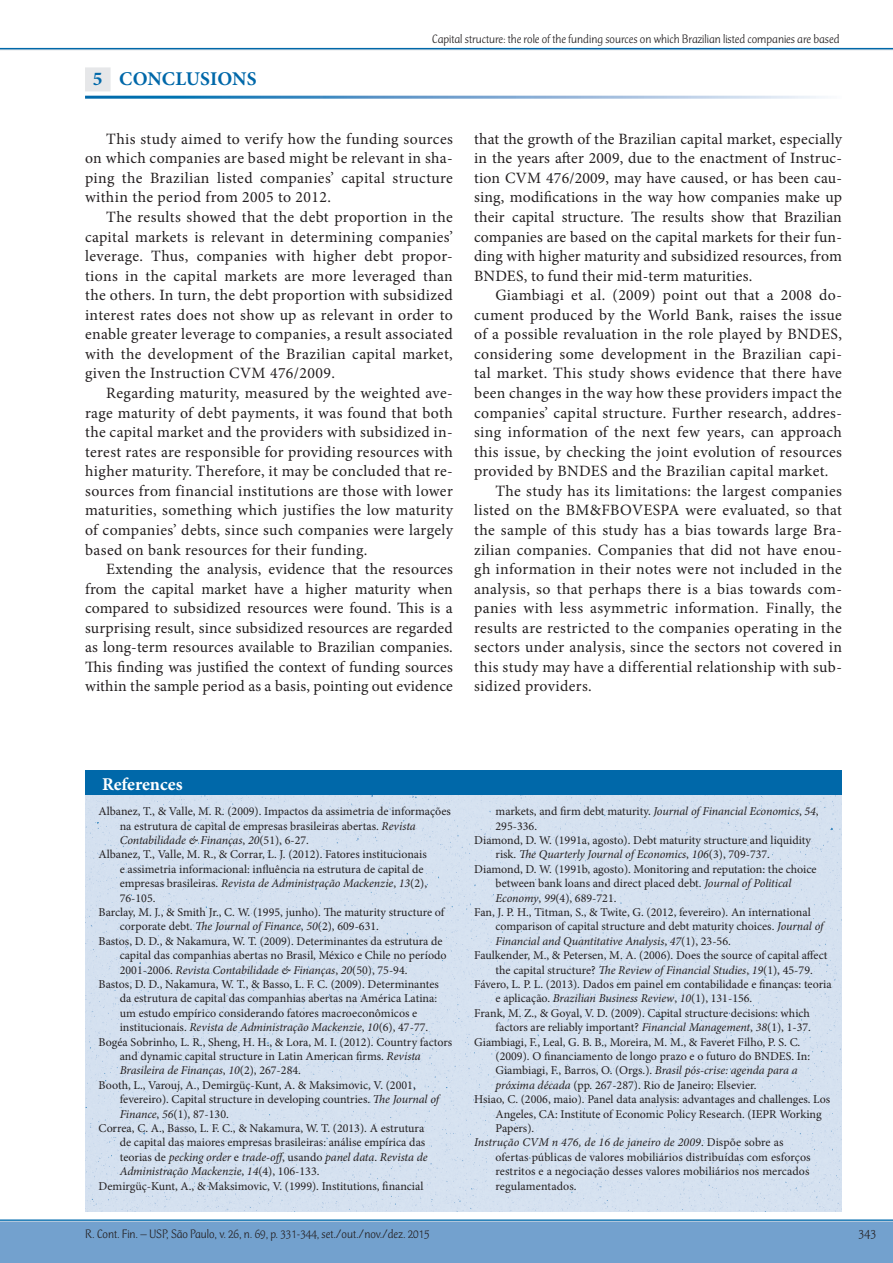
<style>
.page{position:relative;width:893px;height:1263px;background:#fff}
.page>*{position:absolute;margin:0;border:0;box-sizing:border-box;transform-origin:0 0}
._02-Sub-Peso_1{font:700 19.5px "Minion Pro";color:#0068a9}
._04-Referencias-Tit{font:700 18px "Minion Pro";letter-spacing:-.005em;color:#fff}
._02-Text-miolo{font:15.75px/19.5px "Minion Pro";letter-spacing:.02em;color:#231f20;text-align:justify}
.t1{font:300 13.5px "CT Mercurius Std";color:#231f20}
.t2{font:300 12.75px "CT Mercurius Std";color:#231f20}
._04-Sub-Ref-Bibliogr{font:12px/14.4px "Minion Pro";color:#231f20}
.s1{font-style:italic}
</style>
<div class="page">
<hr style="left:0;top:49px;width:893px;height:1px;background:#e6e7e9">
<hr style="left:0;top:48px;width:893px;height:1px;background:#0068a9">
<div style="left:0;top:1221px;width:893px;height:42px;background:#73a1ce"></div>
<hr style="left:0;top:1219px;width:893px;height:2px;background:#1c7bb7">
<div style="left:85px;top:795px;width:757px;height:417px;background:#d5e1f0"></div>
<div style="left:85px;top:770px;width:757px;height:25px;background:#0068a9"></div>
<div style="left:85px;top:67px;width:26px;height:24px;background:#e6e7e9"></div>
<p class="_02-Sub-Peso_1" style="left:93px;top:65px;width:165px">5 CONCLUSIONS</p>
<p class="t2" style="left:432px;top:32px;width:409px">Capital structure: the role of the funding sources on which Brazilian listed companies are based</p>
<p class="_02-Text-miolo" style="left:85px;top:129px;width:369px;text-indent:21px">This study aimed to verify how the funding sources on which companies are based might be relevant in sha&shy;ping the Brazilian listed companies’ capital structure within the period from 2005 to 2012.</p>
<p class="_02-Text-miolo" style="left:85px;top:207px;width:369px;text-indent:21px">The results showed that the debt proportion in the capital markets is relevant in determining companies’ leverage. Thus, companies with higher debt propor&shy;tions in the capital markets are more leveraged than the others. In turn, the debt proportion with subsidized interest rates does not show up as relevant in order to enable greater leverage to companies, a result associated with the development of the Brazilian capital market, given the Instruction CVM 476/2009.</p>
<p class="_02-Text-miolo" style="left:85px;top:383px;width:369px;text-indent:21px">Regarding maturity, measured by the weighted ave&shy;rage maturity of debt payments, it was found that both the capital market and the providers with subsidized in&shy;terest rates are responsible for providing resources with higher maturity. Therefore, it may be concluded that re&shy;sources from financial institutions are those with lower maturities, something which justifies the low maturity of companies’ debts, since such companies were largely based on bank resources for their funding.</p>
<p class="_02-Text-miolo" style="left:85px;top:559px;width:369px;text-indent:21px">Extending the analysis, evidence that the resources from the capital market have a higher maturity when compared to subsidized resources were found. This is a surprising result, since subsidized resources are regarded as long-term resources available to Brazilian companies.<br>This finding was justified the context of funding sources within the sample period as a basis, pointing out evidence</p>
<p class="_02-Text-miolo" style="left:474px;top:129px;width:369px">that the growth of the Brazilian capital market, especially in the years after 2009, due to the enactment of Instruc&shy;tion CVM 476/2009, may have caused, or has been cau&shy;sing, modifications in the way how companies make up their capital structure. The results show that Brazilian companies are based on the capital markets for their fun&shy;ding with higher maturity and subsidized resources, from BNDES, to fund their mid-term maturities.</p>
<p class="_02-Text-miolo" style="left:474px;top:285px;width:369px;text-indent:21px">Giambiagi et al. (2009) point out that a 2008 do&shy;cument produced by the World Bank, raises the issue of a possible revaluation in the role played by BNDES, considering some development in the Brazilian capi&shy;tal market. This study shows evidence that there have been changes in the way how these providers impact the companies’ capital structure. Further research, addres&shy;sing information of the next few years, can approach this issue, by checking the joint evolution of resources provided by BNDES and the Brazilian capital market.</p>
<p class="_02-Text-miolo" style="left:474px;top:481px;width:369px;text-indent:21px">The study has its limitations: the largest companies listed on the BM&amp;FBOVESPA were evaluated, so that the sample of this study has a bias towards large Bra&shy;zilian companies. Companies that did not have enou&shy;gh information in their notes were not included in the analysis, so that perhaps there is a bias towards com&shy;panies with less asymmetric information. Finally, the results are restricted to the companies operating in the sectors under analysis, since the sectors not covered in this study may have a differential relationship with sub&shy;sidized providers.</p>
<p class="_04-Referencias-Tit" style="left:102px;top:771px;width:82px">References</p>
<p class="_04-Sub-Ref-Bibliogr" style="left:120px;top:804px;width:333px;text-indent:-21px">Albanez, T., &amp; Valle, M. R. (2009). Impactos da assimetria de informações na estrutura de capital de empresas brasileiras abertas. <span class="s1">Revista<br>Contabilidade &amp; Finanças</span>, <span class="s1">20</span>(51), 6-27.</p>
<p class="_04-Sub-Ref-Bibliogr" style="left:120px;top:847px;width:309px;text-indent:-21px">Albanez, T., Valle, M. R., &amp; Corrar, L. J. (2012). Fatores institucionais e assimetria informacional: influência na estrutura de capital de empresas brasileiras. <span class="s1">Revista de Administração Mackenzie</span>, <span class="s1">13</span>(2), 76-105.</p>
<p class="_04-Sub-Ref-Bibliogr" style="left:120px;top:905px;width:326px;text-indent:-21px">Barclay, M. J., &amp; Smith Jr., C. W. (1995, junho). The maturity structure of corporate debt. <span class="s1">The Journal of Finance</span>, <span class="s1">50</span>(2), 609-631.</p>
<p class="_04-Sub-Ref-Bibliogr" style="left:120px;top:934px;width:328px;text-indent:-21px">Bastos, D. D., &amp; Nakamura, W. T. (2009). Determinantes da estrutura de capital das companhias abertas no Brasil, México e Chile no período<br>2001-2006. <span class="s1">Revista Contabilidade &amp; Finanças</span>, <span class="s1">20</span>(50), 75-94.</p>
<p class="_04-Sub-Ref-Bibliogr" style="left:120px;top:977px;width:321px;text-indent:-21px">Bastos, D. D., Nakamura, W. T., &amp; Basso, L. F. C. (2009). Determinantes da estrutura de capital das companhias abertas na América Latina: um estudo empírico considerando fatores macroeconômicos e institucionais. <span class="s1">Revista de Administração Mackenzie</span>, <span class="s1">10</span>(6), 47-77.</p>
<p class="_04-Sub-Ref-Bibliogr" style="left:120px;top:1034px;width:334px;text-indent:-21px">Bogéa Sobrinho, L. R., Sheng, H. H., &amp; Lora, M. I. (2012). Country factors and dynamic capital structure in Latin American firms. <span class="s1">Revista<br>Brasileira de Finanças</span>, <span class="s1">10</span>(2), 267-284.</p>
<p class="_04-Sub-Ref-Bibliogr" style="left:120px;top:1078px;width:321px;text-indent:-21px">Booth, L., Varouj, A., Demirgüç-Kunt, A. &amp; Maksimovic, V. (2001, fevereiro). Capital structure in developing countries. <span class="s1">The Journal of<br>Finance</span>, <span class="s1">56</span>(1), 87-130.</p>
<p class="_04-Sub-Ref-Bibliogr" style="left:120px;top:1121px;width:309px;text-indent:-21px">Correa, C. A., Basso, L. F. C., &amp; Nakamura, W. T. (2013). A estrutura de capital das maiores empresas brasileiras: análise empírica das teorias de <span class="s1">pecking order</span> e <span class="s1">trade-off</span>, usando <span class="s1">panel data</span>. <span class="s1">Revista de Administração Mackenzie</span>, <span class="s1">14</span>(4), 106-133.</p>
<p class="_04-Sub-Ref-Bibliogr" style="left:99px;top:1178px;width:327px">Demirgüç-Kunt, A., &amp; Maksimovic, V. (1999). Institutions, financial</p>
<p class="_04-Sub-Ref-Bibliogr" style="left:495px;top:804px;width:325px">markets, and firm debt maturity. <span class="s1">Journal of Financial Economics</span>, <span class="s1">54</span>,<br>295-336.</p>
<p class="_04-Sub-Ref-Bibliogr" style="left:495px;top:833px;width:317px;text-indent:-21px">Diamond, D. W. (1991a, agosto). Debt maturity structure and liquidity risk. <span class="s1">The Quarterly Journal of Economics</span>, <span class="s1">106</span>(3), 709-737.</p>
<p class="_04-Sub-Ref-Bibliogr" style="left:495px;top:862px;width:323px;text-indent:-21px">Diamond, D. W. (1991b, agosto). Monitoring and reputation: the choice between bank loans and direct placed debt. <span class="s1">Journal of Political<br>Economy</span>, <span class="s1">99</span>(4), 689-721.</p>
<p class="_04-Sub-Ref-Bibliogr" style="left:495px;top:905px;width:329px;text-indent:-21px">Fan, J. P. H., Titman, S., &amp; Twite, G. (2012, fevereiro). An international comparison of capital structure and debt maturity choices. <span class="s1">Journal of<br>Financial and Quantitative Analysis</span>, <span class="s1">47</span>(1), 23-56.</p>
<p class="_04-Sub-Ref-Bibliogr" style="left:474px;top:948px;width:355px;text-align:center">Faulkender, M., &amp; Petersen, M. A. (2006). Does the source of capital affect the capital structure? <span class="s1">The Review of Financial Studies</span>, <span class="s1">19</span>(1), 45-79.</p>
<p class="_04-Sub-Ref-Bibliogr" style="left:495px;top:977px;width:338px;text-indent:-21px">Fávero, L. P. L. (2013). Dados em painel em contabilidade e finanças: teoria e aplicação. <span class="s1">Brazilian Business Review</span>, <span class="s1">10</span>(1), 131-156.</p>
<p class="_04-Sub-Ref-Bibliogr" style="left:474px;top:1006px;width:338px;text-align:right">Frank, M. Z., &amp; Goyal, V. D. (2009). Capital structure decisions: which factors are reliably important? <span class="s1">Financial Management</span>, <span class="s1">38</span>(1), 1-37.</p>
<p class="_04-Sub-Ref-Bibliogr" style="left:495px;top:1034px;width:316px;text-indent:-21px">Giambiagi, F., Leal, G. B. B., Moreira, M. M., &amp; Faveret Filho, P. S. C. (2009). O financiamento de longo prazo e o futuro do BNDES. In:<br>Giambiagi, F., Barros, O. (Orgs.). <span class="s1">Brasil pós-crise: agenda para a próxima década</span> (pp. 267-287). Rio de Janeiro: Elsevier.</p>
<p class="_04-Sub-Ref-Bibliogr" style="left:495px;top:1092px;width:336px;text-indent:-21px">Hsiao, C. (2006, maio). Panel data analysis: advantages and challenges. Los<br>Angeles, CA: Institute of Economic Policy Research. (IEPR Working<br>Papers).</p>
<p class="_04-Sub-Ref-Bibliogr" style="left:495px;top:1135px;width:317px;text-indent:-21px"><span class="s1">Instrução CVM n 476, de 16 de janeiro de 2009</span>. Dispõe sobre as ofertas públicas de valores mobiliários distribuídas com esforços restritos e a negociação desses valores mobiliários nos mercados regulamentados.</p>
<p class="t2" style="left:85px;top:1227px;width:346px">R. Cont. Fin. – USP, São Paulo, v. 26, n. 69, p. 331-344, set./out./nov./dez. 2015</p>
<p class="t1" style="left:858px;top:1227px;width:19px">343</p>
</div>
